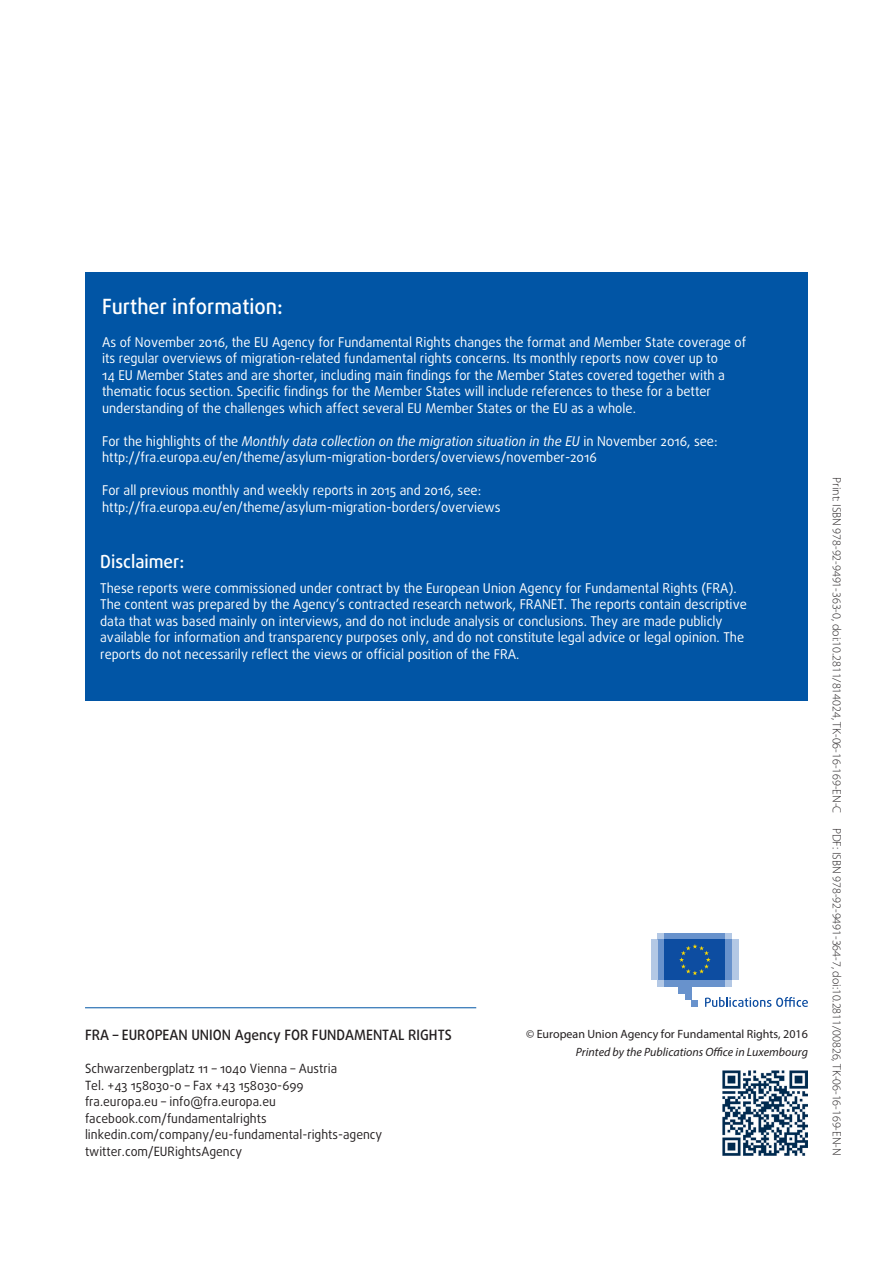
<style>
.page{position:relative;width:893px;height:1263px;background:#fff}
.page>*{position:absolute;margin:0;border:0;box-sizing:border-box;transform-origin:0 0}
.special_further_body{font:500 21px "Daxline Pro";color:#fff;scale:.95 1}
.t1{font:500 18px "Daxline Pro";color:#fff;scale:.95 1}
.body_text{font:500 14.25px "Daxline Pro";color:#231f20;scale:.96 1}
.special_further_body-2{font:13.5px/16.5px "Daxline Pro";color:#fff;scale:.95 1}
.body_text-2{font:12.75px "Daxline Pro";color:#231f20;scale:.96 1}
.t2{font:300 12px "Myriad Pro";color:#231f20}
.t3{font:12px "Myriad Pro";color:#231f20}
.t4{font:italic 12px "Myriad Pro";color:#231f20}
.s1{font-style:italic}
</style>
<div class="page">
<svg style="left:658px;top:980px;width:74px;height:6px"></svg>
<svg style="left:658px;top:933px;width:74px;height:6px"></svg>
<div style="left:665px;top:933px;width:60px;height:6px;background:#6892cc"></div>
<div style="left:665px;top:980px;width:60px;height:6px;background:#6892cc"></div>
<div style="left:725px;top:939px;width:7px;height:41px;background:#6892cc"></div>
<div style="left:732px;top:939px;width:7px;height:41px;background:#b3c8e5"></div>
<div style="left:658px;top:939px;width:7px;height:41px;background:#6892cc"></div>
<div style="left:651px;top:939px;width:7px;height:41px;background:#b3c8e5"></div>
<div style="left:678px;top:980px;width:13px;height:13px;background:#6892cc"></div>
<div style="left:685px;top:980px;width:6px;height:20px;background:#6892cc"></div>
<div style="left:691px;top:1000px;width:7px;height:7px;background:#6892cc"></div>
<div style="left:665px;top:939px;width:60px;height:41px;background:#0d4da1"></div>
<svg style="left:679px;top:944px;width:32px;height:31px"></svg>
<svg style="left:705px;top:997px;width:103px;height:10px"></svg>
<hr style="left:85px;top:1007px;width:391px;height:1px;background:#0155a5">
<img style="left:723px;top:1070px;width:85px;height:85px">
<div style="left:85px;top:272px;width:723px;height:429px;background:#0155a5"></div>
<p class="special_further_body" style="left:102px;top:292px;width:192px">Further information:</p>
<p class="special_further_body-2" style="left:102px;top:334px;width:680px">As of November 2016, the EU Agency for Fundamental Rights changes the format and Member State coverage of its regular overviews of migration-related fundamental rights concerns. Its monthly reports now cover up to<br>14 EU Member States and are shorter, including main findings for the Member States covered together with a thematic focus section. Specific findings for the Member States will include references to these for a better understanding of the challenges which affect several EU Member States or the EU as a whole.</p>
<p class="special_further_body-2" style="left:102px;top:433px;width:649px">For the highlights of the <span class="s1">Monthly data collection on the migration situation in the EU</span> in November 2016, see: http://fra.europa.eu/en/theme/asylum-migration-borders/overviews/november-2016</p>
<p class="special_further_body-2" style="left:102px;top:482px;width:421px">For all previous monthly and weekly reports in 2015 and 2016, see: http://fra.europa.eu/en/theme/asylum-migration-borders/overviews</p>
<h2 class="t1" style="left:100px;top:549px;width:90px">Disclaimer:</h2>
<p class="special_further_body-2" style="left:100px;top:580px;width:682px">These reports were commissioned under contract by the European Union Agency for Fundamental Rights (FRA).<br>The content was prepared by the Agency’s contracted research network, FRANET. The reports contain descriptive data that was based mainly on interviews, and do not include analysis or conclusions. They are made publicly available for information and transparency purposes only, and do not constitute legal advice or legal opinion. The reports do not necessarily reflect the views or official position of the FRA.</p>
<p class="body_text" style="left:85px;top:1025px;width:383px">FRA – EUROPEAN UNION Agency FOR FUNDAMENTAL RIGHTS</p>
<p class="body_text-2" style="left:85px;top:1060px;width:264px">Schwarzenbergplatz 11 – 1040 Vienna – Austria</p>
<p class="body_text-2" style="left:85px;top:1076px;width:229px">Tel. +43 158030-0 – Fax +43 158030-699</p>
<p class="body_text-2" style="left:85px;top:1093px;width:200px">fra.europa.eu – info@fra.europa.eu</p>
<p class="body_text-2" style="left:85px;top:1109px;width:191px">facebook.com/fundamentalrights</p>
<p class="body_text-2" style="left:85px;top:1126px;width:311px">linkedin.com/company/eu-fundamental-rights-agency</p>
<p class="body_text-2" style="left:85px;top:1142px;width:165px">twitter.com/EURightsAgency</p>
<p class="t3" style="left:526px;top:1026px;width:283px">© European Union Agency for Fundamental Rights, 2016</p>
<p class="t4" style="left:576px;top:1044px;width:234px">Printed by the Publications Office in Luxembourg</p>
<p class="t2" style="left:844px;top:477px;width:680px;rotate:90deg">Print: ISBN 978-92-9491-363-0, doi:10.2811/814024, TK-06-16-169-EN-C PDF: ISBN 978-92-9491-364-7, doi:10.2811/00826, TK-06-16-169-EN-N</p>
</div>
